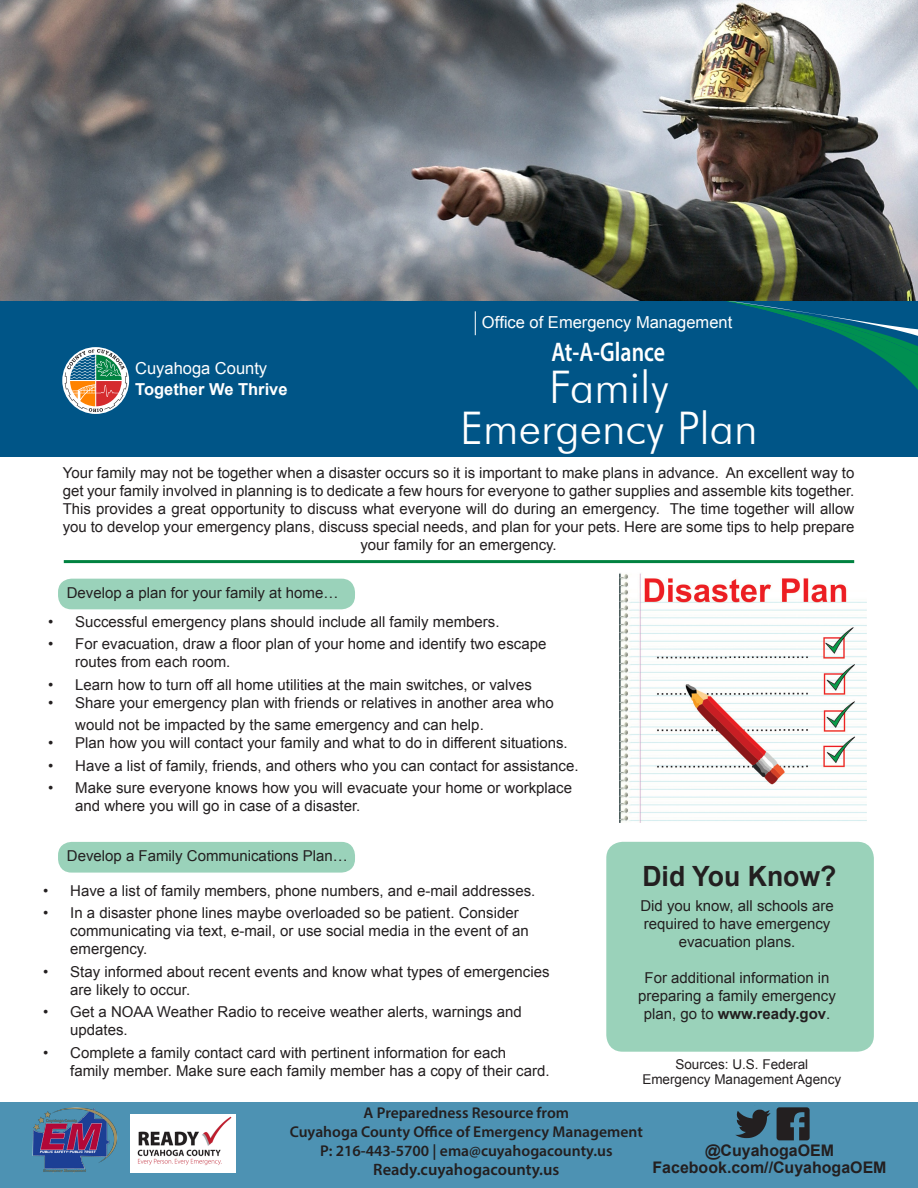
<style>
.page{position:relative;width:918px;height:1188px;background:#fff}
.page>*{position:absolute;margin:0;border:0;box-sizing:border-box;transform-origin:0 0}
.t1{font:300 45px "Futura BT";color:#fff}
.t2{font:700 27.9px "Arial";color:#231f20;scale:.95 1}
.t3{font:600 27px "Myriad Pro";color:#fff;scale:.81 1}
.t4{font:16.5px "Arial";color:#fff}
.t5{font:600 16.5px "Myriad Pro";color:#231f20}
.t6{font:700 16.5px "Arial";color:#fff}
.t7{font:700 15.9px "Arial";color:#231f20}
.t8{font:600 15.6px "Myriad Pro";color:#231f20}
.t9{font:15px/18px "Arial";color:#231f20}
.t10{font:13.5px "Arial";color:#231f20}
.s1{font-weight:700}
</style>
<div class="page">
<div style="left:0;top:300px;width:918px;height:157px;background:#005587"></div>
<svg style="left:720px;top:300px;width:198px;height:90px"></svg>
<svg style="left:62px;top:347px;width:67px;height:67px"></svg>
<svg style="left:65px;top:349px;width:62px;height:63px"></svg>
<svg style="left:475px;top:311px;width:1px;height:24px"></svg>
<hr style="left:64px;top:560px;width:790px;height:3px;background:#008240">
<div style="left:606px;top:842px;width:268px;height:210px;background:#9ad2ba;border-radius:16px"></div>
<div style="left:58px;top:579px;width:297px;height:30px;background:#9ad2ba;border-radius:14px"></div>
<div style="left:58px;top:842px;width:297px;height:31px;background:#9ad2ba;border-radius:14px"></div>
<img style="left:0;top:0;width:918px;height:300px">
<img style="left:619px;top:573px;width:248px;height:250px">
<div style="left:0;top:1102px;width:918px;height:86px;background:#4d92b3"></div>
<img style="left:131px;top:1115px;width:105px;height:57px">
<img style="left:32px;top:1107px;width:85px;height:66px">
<svg style="left:777px;top:1107px;width:33px;height:33px"></svg>
<svg style="left:735px;top:1109px;width:36px;height:29px"></svg>
<p class="t4" style="left:135px;top:357px;width:134px">Cuyahoga County</p>
<p class="t6" style="left:135px;top:378px;width:154px">Together We Thrive</p>
<p class="t4" style="left:482px;top:311px;width:252px">Office of Emergency Management</p>
<p class="t3" style="left:551px;top:334px;width:142px">At-A-Glance</p>
<p class="t1" style="left:549px;top:360px;width:121px">Family</p>
<p class="t1" style="left:460px;top:400px;width:299px">Emergency Plan</p>
<p class="t9" style="left:63px;top:464px;width:793px;text-align:center">Your family may not be together when a disaster occurs so it is important to make plans in advance. An excellent way to get your family involved in planning is to dedicate a few hours for everyone to gather supplies and assemble kits together.<br>This provides a great opportunity to discuss what everyone will do during an emergency. The time together will allow you to develop your emergency plans, discuss special needs, and plan for your pets. Here are some tips to help prepare your family for an emergency.</p>
<p class="t9" style="left:67px;top:583px;width:273px">Develop a plan for your family at home…</p>
<p class="t9" style="left:48px;top:612px;width:453px">• Successful emergency plans should include all family members.</p>
<p class="t9" style="left:75px;top:635px;width:473px;text-indent:-27px">• For evacuation, draw a floor plan of your home and identify two escape routes from each room.</p>
<p class="t9" style="left:48px;top:675px;width:485px">• Learn how to turn off all home utilities at the main switches, or valves</p>
<p class="t9" style="left:75px;top:691px;width:480px;line-height:22.5px;text-indent:-27px">• Share your emergency plan with friends or relatives in another area who would not be impacted by the same emergency and can help.</p>
<p class="t9" style="left:48px;top:734px;width:521px">• Plan how you will contact your family and what to do in different situations.</p>
<p class="t9" style="left:48px;top:756px;width:532px">• Have a list of family, friends, and others who you can contact for assistance.</p>
<p class="t9" style="left:75px;top:779px;width:498px;text-indent:-27px">• Make sure everyone knows how you will evacuate your home or workplace and where you will go in case of a disaster.</p>
<p class="t9" style="left:67px;top:847px;width:282px">Develop a Family Communications Plan…</p>
<p class="t9" style="left:43px;top:882px;width:494px">• Have a list of family members, phone numbers, and e-mail addresses.</p>
<p class="t9" style="left:70px;top:904px;width:460px;text-indent:-27px">• In a disaster phone lines maybe overloaded so be patient. Consider communicating via text, e-mail, or use social media in the event of an emergency.</p>
<p class="t9" style="left:70px;top:963px;width:481px;text-indent:-27px">• Stay informed about recent events and know what types of emergencies are likely to occur.</p>
<p class="t9" style="left:70px;top:1003px;width:453px;text-indent:-27px">• Get a NOAA Weather Radio to receive weather alerts, warnings and updates.</p>
<p class="t9" style="left:43px;top:1044px;width:465px">• Complete a family contact card with pertinent information for each</p>
<p class="t9" style="left:70px;top:1062px;width:481px">family member. Make sure each family member has a copy of their card.</p>
<p class="t2" style="left:642px;top:857px;width:206px">Did You Know?</p>
<p class="t9" style="left:640px;top:896px;width:195px">Did you know, all schools are</p>
<p class="t9" style="left:644px;top:914px;width:188px;text-align:center">required to have emergency evacuation plans.</p>
<p class="t9" style="left:645px;top:968px;width:187px">For additional information in</p>
<p class="t9" style="left:638px;top:986px;width:199px;text-align:center">preparing a family emergency plan, go to <span class="s1">www.ready.gov</span>.</p>
<p class="t10" style="left:675px;top:1055px;width:134px">Sources: U.S. Federal</p>
<p class="t10" style="left:642px;top:1071px;width:200px">Emergency Management Agency</p>
<p class="t8" style="left:364px;top:1103px;width:207px">A Preparedness Resource from</p>
<p class="t8" style="left:290px;top:1122px;width:355px">Cuyahoga County Office of Emergency Management</p>
<p class="t8" style="left:320px;top:1140px;width:294px">P: 216-443-5700 | ema@cuyahogacounty.us</p>
<p class="t5" style="left:373px;top:1159px;width:188px">Ready.cuyahogacounty.us</p>
<p class="t7" style="left:653px;top:1157px;width:236px">Facebook.com//CuyahogaOEM</p>
<p class="t7" style="left:705px;top:1140px;width:131px">@CuyahogaOEM</p>
</div>
